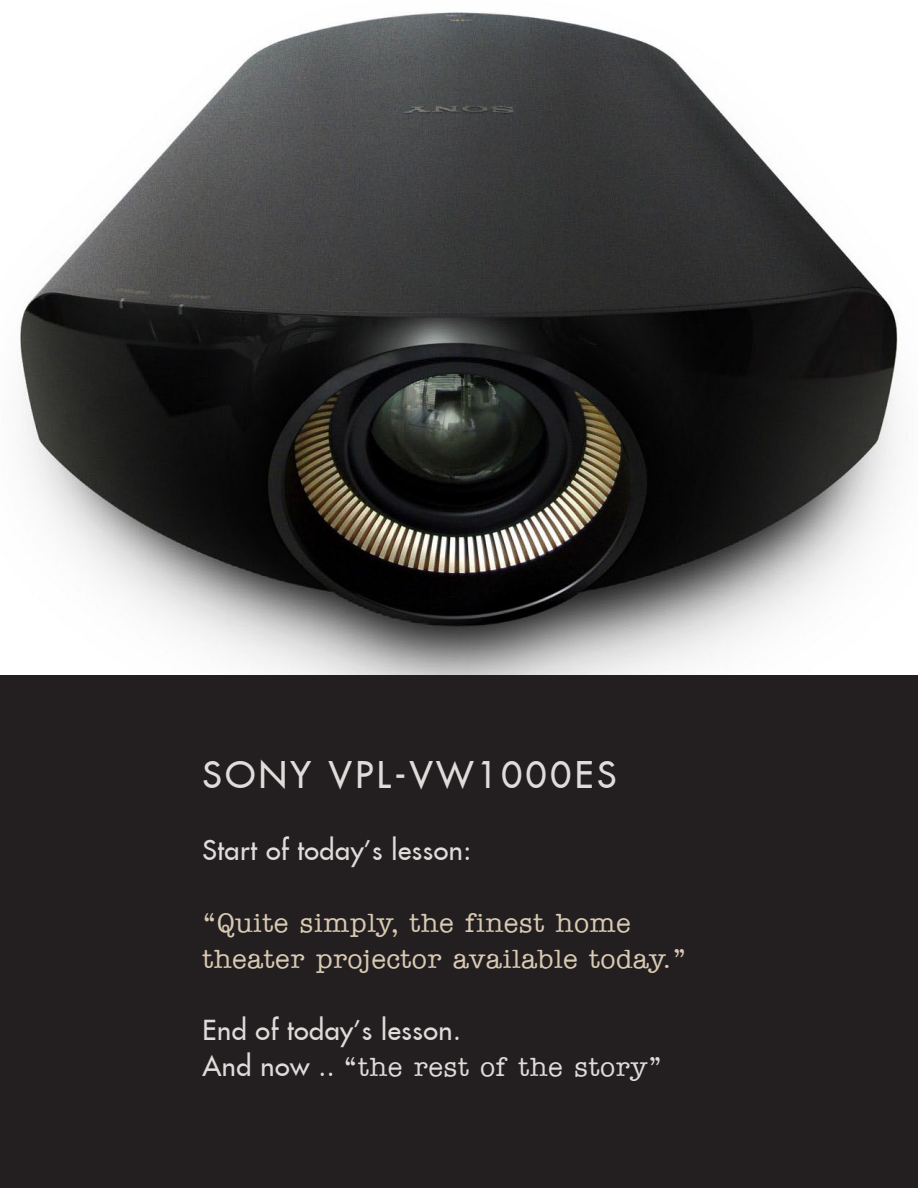
<style>
.page{position:relative;width:918px;height:1188px;background:#fff}
.page>*{position:absolute;margin:0;border:0;box-sizing:border-box;transform-origin:0 0}
.t1{font:36px "Fujiyama 2 Plain";letter-spacing:.1em;color:#dedddb}
.t2{font:27px/36px "Fujiyama 2 Plain";letter-spacing:.02em;color:#dedddb}
.t3{font:27px/36px "Memorandum Plain";letter-spacing:.02em;color:#d9cab3}
.s1{font-family:"Memorandum Plain"}
</style>
<div class="page">
<img style="left:17px;top:12px;width:881px;height:663px">
<div style="left:1px;top:676px;width:916px;height:511px;background:#231f20"></div>
<p class="t1" style="left:202px;top:751px;width:416px">SONY VPL-VW1000ES</p>
<p class="t2" style="left:202px;top:832px;width:270px">Start of today’s lesson:</p>
<p class="t3" style="left:202px;top:903px;width:485px">“Quite simply, the finest home theater projector available today.”</p>
<p class="t2" style="left:202px;top:1012px;width:461px">End of today’s lesson.<br>And now .. <span class="s1">“the rest of the story”</span></p>
</div>
